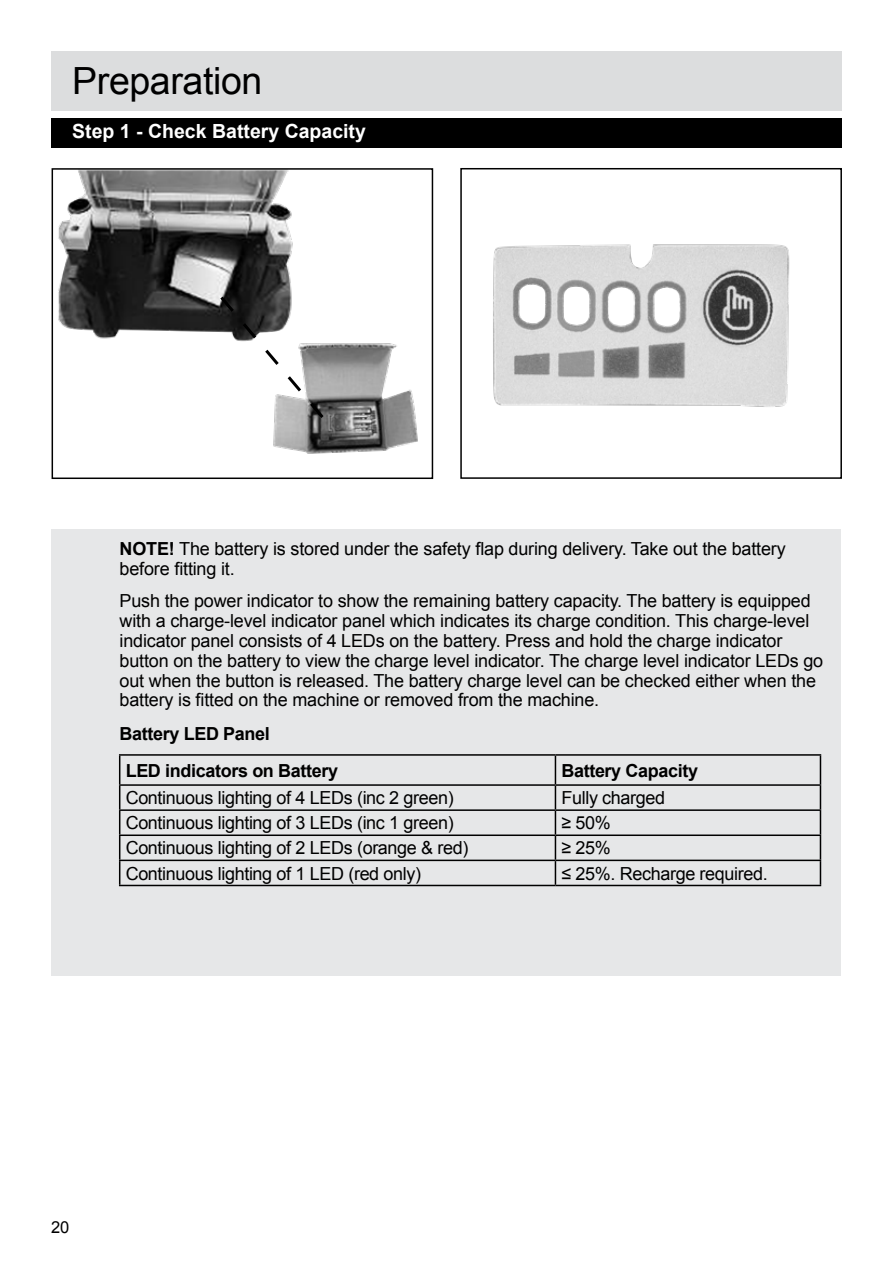
<style>
.page{position:relative;width:893px;height:1263px;background:#fff}
.page>*{position:absolute;margin:0;border:0;box-sizing:border-box;transform-origin:0 0}
.t1{font:37.5px "Arial";letter-spacing:-.01em;color:#000}
.t2{font:700 19.5px "Arial";color:#fff}
.t3{font:18px/19.8px "Arial";letter-spacing:-.01em;color:#000}
.t4{font:700 18px "Arial";letter-spacing:-.02em;color:#000}
.t5{font:16.5px "Arial";color:#000}
.s1{font-weight:700}
</style>
<div class="page">
<div style="left:51px;top:51px;width:791px;height:60px;background:#dcddde"></div>
<img style="left:51px;top:168px;width:242px;height:204px">
<div style="left:51px;top:118px;width:791px;height:30px;background:#000"></div>
<div style="left:52px;top:529px;width:789px;height:447px;background:#e6e7e8"></div>
<hr style="left:119px;top:754px;width:436px;height:2px;background:#000">
<hr style="left:555px;top:754px;width:266px;height:2px;background:#000">
<hr style="left:119px;top:784px;width:436px;height:2px;background:#000">
<hr style="left:555px;top:784px;width:266px;height:2px;background:#000">
<hr style="left:119px;top:809px;width:436px;height:2px;background:#000">
<hr style="left:555px;top:809px;width:266px;height:2px;background:#000">
<hr style="left:119px;top:834px;width:436px;height:2px;background:#000">
<hr style="left:555px;top:834px;width:266px;height:2px;background:#000">
<hr style="left:119px;top:860px;width:436px;height:1px;background:#000">
<svg style="left:119px;top:756px;width:1px;height:129px"></svg>
<hr style="left:555px;top:860px;width:266px;height:1px;background:#000">
<svg style="left:555px;top:756px;width:1px;height:129px"></svg>
<svg style="left:820px;top:756px;width:1px;height:129px"></svg>
<hr style="left:119px;top:885px;width:436px;height:1px;background:#000">
<hr style="left:555px;top:885px;width:266px;height:1px;background:#000">
<img style="left:493px;top:244px;width:297px;height:163px">
<div style="left:460px;top:168px;width:382px;height:311px;border:2px solid #000"></div>
<div style="left:52px;top:168px;width:381px;height:311px;border:2px solid #000"></div>
<img style="left:271px;top:327px;width:162px;height:152px">
<svg style="left:217px;top:293px;width:110px;height:128px"></svg>
<h1 class="t1" style="left:72px;top:57px;width:192px">Preparation</h1>
<p class="t2" style="left:72px;top:118px;width:295px">Step 1 - Check Battery Capacity</p>
<p class="t3" style="left:120px;top:539px;width:668px"><span class="s1">NOTE!</span> The battery is stored under the safety flap during delivery. Take out the battery before fitting it.</p>
<p class="t3" style="left:120px;top:591px;width:705px">Push the power indicator to show the remaining battery capacity. The battery is equipped with a charge-level indicator panel which indicates its charge condition. This charge-level indicator panel consists of 4 LEDs on the battery. Press and hold the charge indicator button on the battery to view the charge level indicator. The charge level indicator LEDs go out when the button is released. The battery charge level can be checked either when the battery is fitted on the machine or removed from the machine.</p>
<p class="t4" style="left:120px;top:722px;width:152px">Battery LED Panel</p>
<p class="t4" style="left:126px;top:758px;width:214px">LED indicators on Battery</p>
<p class="t4" style="left:561px;top:758px;width:138px">Battery Capacity</p>
<p class="t3" style="left:126px;top:788px;width:330px">Continuous lighting of 4 LEDs (inc 2 green)</p>
<p class="t3" style="left:561px;top:788px;width:105px">Fully charged</p>
<p class="t3" style="left:126px;top:813px;width:330px">Continuous lighting of 3 LEDs (inc 1 green)</p>
<p class="t3" style="left:561px;top:813px;width:51px">≥ 50%</p>
<p class="t3" style="left:126px;top:838px;width:344px">Continuous lighting of 2 LEDs (orange &amp; red)</p>
<p class="t3" style="left:561px;top:838px;width:51px">≥ 25%</p>
<p class="t3" style="left:126px;top:863px;width:297px">Continuous lighting of 1 LED (red only)</p>
<p class="t3" style="left:561px;top:863px;width:208px">≤ 25%. Recharge required.</p>
<p class="t5" style="left:51px;top:1216px;width:20px">20</p>
</div>
